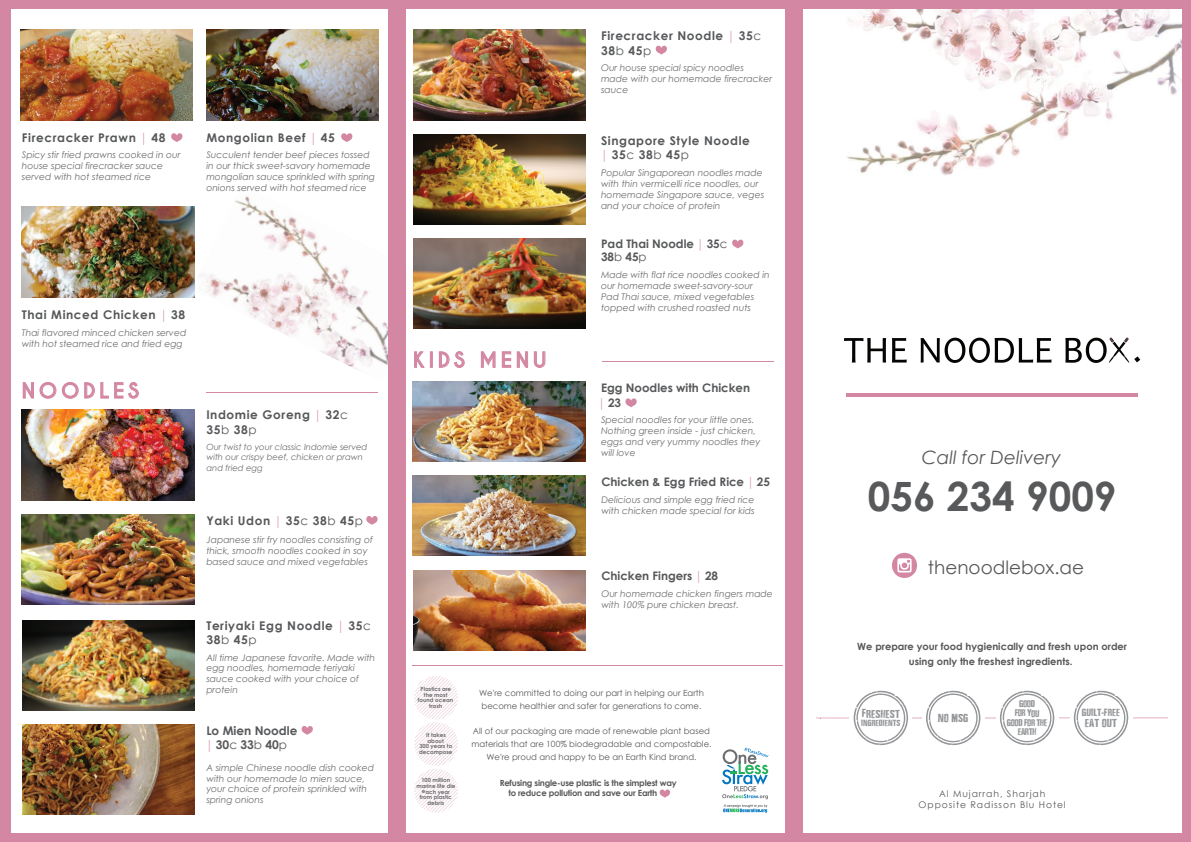
<style>
.page{position:relative;width:1191px;height:842px;background:#fff}
.page>*{position:absolute;margin:0;border:0;box-sizing:border-box;transform-origin:0 0}
.t1{font:700 40.4px "Century Gothic";color:#58595b}
.t2{font:700 19.8px "Caviar Dreams";letter-spacing:.2em;color:#d387a3}
.t3{font:italic 18.4px "Century Gothic";color:#58595b}
.t4{font:18.4px "Century Gothic";color:#58595b}
.t5{font:700 12px/14.4px "Century Gothic";letter-spacing:.05em;color:#57585a}
.t6{font:700 12px/13.9px "Century Gothic";color:#57585a}
.t7{font:700 11.7px/13px "Century Gothic";color:#57585a}
.t8{font:700 9.9px/15.1px "Century Gothic";color:#57585a;text-align:center}
.t9{font:9.5px "Depressionist 3 Revisited";color:#939598}
.t10{font:italic 9.2px/11px "Century Gothic";color:#6c6d70}
.t11{font:9.2px/11px "Century Gothic";letter-spacing:.1em;color:#57585a;text-align:center}
.t12{font:8.5px/12.7px "Century Gothic";color:#57585a}
.t13{font:italic 8.5px/10.2px "Century Gothic";color:#6c6d70}
.t14{font:700 8.5px/10.2px "Century Gothic";letter-spacing:-.025em;color:#57585a}
.t15{font:8.5px "Depressionist 3 Revisited";color:#939598}
.t16{font:7.9px/9.5px "Depressionist 3 Revisited";letter-spacing:-.05em;color:#939598;text-align:center}
.t17{font:7.3px "Depressionist 3 Revisited";color:#939598}
.t18{font:700 5.7px/5.7px "Century Gothic";color:#6c6d70;text-align:center}
.s1{font-family:"Noto Sans";font-weight:300;color:#d387a3}
.s2{font-weight:400}
.s3{font-family:"Headline One HPLHS"}
</style>
<div class="page">
<img style="left:191px;top:185px;width:242px;height:197px">
<svg style="left:844px;top:338px;width:42px;height:24px"></svg>
<svg style="left:892px;top:338px;width:14px;height:24px"></svg>
<svg style="left:920px;top:338px;width:131px;height:25px"></svg>
<svg style="left:1065px;top:338px;width:75px;height:25px"></svg>
<img style="left:847px;top:9px;width:335px;height:166px">
<svg style="left:846px;top:394px;width:291px;height:3px"></svg>
<svg style="left:816px;top:690px;width:351px;height:55px"></svg>
<svg style="left:659px;top:789px;width:11px;height:9px"></svg>
<svg style="left:722px;top:747px;width:46px;height:66px"></svg>
<svg style="left:414px;top:676px;width:44px;height:137px"></svg>
<hr style="left:412px;top:665px;width:370px;height:1px;background:#d387a3">
<img style="left:413px;top:238px;width:172px;height:91px">
<img style="left:206px;top:30px;width:173px;height:90px">
<img style="left:22px;top:207px;width:172px;height:90px">
<img style="left:413px;top:30px;width:172px;height:90px">
<img style="left:413px;top:134px;width:172px;height:90px">
<img style="left:413px;top:570px;width:173px;height:80px">
<hr style="left:206px;top:392px;width:172px;height:1px;background:#d387a3">
<hr style="left:602px;top:361px;width:171px;height:1px;background:#d387a3">
<img style="left:22px;top:410px;width:172px;height:90px">
<img style="left:22px;top:620px;width:173px;height:90px">
<img style="left:22px;top:514px;width:172px;height:90px">
<img style="left:22px;top:724px;width:173px;height:90px">
<svg style="left:23px;top:382px;width:11px;height:16px"></svg>
<svg style="left:40px;top:382px;width:16px;height:16px"></svg>
<svg style="left:62px;top:382px;width:16px;height:16px"></svg>
<svg style="left:85px;top:382px;width:10px;height:16px"></svg>
<svg style="left:101px;top:382px;width:7px;height:16px"></svg>
<svg style="left:114px;top:382px;width:24px;height:16px"></svg>
<svg style="left:414px;top:352px;width:10px;height:15px"></svg>
<svg style="left:430px;top:352px;width:2px;height:15px"></svg>
<svg style="left:439px;top:352px;width:25px;height:16px"></svg>
<svg style="left:481px;top:352px;width:14px;height:15px"></svg>
<svg style="left:502px;top:352px;width:9px;height:15px"></svg>
<svg style="left:517px;top:352px;width:11px;height:15px"></svg>
<svg style="left:534px;top:352px;width:11px;height:16px"></svg>
<img style="left:20px;top:30px;width:173px;height:90px">
<img style="left:413px;top:476px;width:172px;height:80px">
<img style="left:413px;top:381px;width:172px;height:81px">
<svg style="left:171px;top:133px;width:12px;height:9px"></svg>
<svg style="left:341px;top:133px;width:12px;height:9px"></svg>
<svg style="left:366px;top:516px;width:12px;height:9px"></svg>
<svg style="left:301px;top:726px;width:12px;height:9px"></svg>
<svg style="left:892px;top:553px;width:25px;height:25px"></svg>
<div style="left:388px;top:0;width:17px;height:842px;background:#d387a3"></div>
<div style="left:785px;top:0;width:17px;height:842px;background:#d387a3"></div>
<div style="left:1182px;top:0;width:9px;height:842px;background:#d387a3"></div>
<div style="left:0;top:0;width:11px;height:842px;background:#d387a3"></div>
<div style="left:0;top:0;width:1191px;height:9px;background:#d387a3"></div>
<div style="left:0;top:833px;width:1191px;height:9px;background:#d387a3"></div>
<svg style="left:655px;top:45px;width:12px;height:10px"></svg>
<svg style="left:732px;top:239px;width:11px;height:9px"></svg>
<svg style="left:625px;top:398px;width:12px;height:9px"></svg>
<h3 class="t5" style="left:22px;top:129px;width:145px">Firecracker Prawn <span class="s1">|</span> 48</h3>
<p class="t10" style="left:22px;top:149px;width:160px">Spicy stir fried prawns cooked in our house special firecracker sauce served with hot steamed rice</p>
<h3 class="t5" style="left:206px;top:130px;width:130px">Mongolian Beef <span class="s1">|</span> 45</h3>
<p class="t10" style="left:206px;top:149px;width:170px">Succulent tender beef pieces tossed in our thick sweet-savory homemade mongolian sauce sprinkled with spring onions served with hot steamed rice</p>
<h3 class="t5" style="left:22px;top:307px;width:165px">Thai Minced Chicken <span class="s1">|</span> 38</h3>
<p class="t10" style="left:22px;top:327px;width:166px">Thai flavored minced chicken served with hot steamed rice and fried egg</p>
<h2 class="t2" style="left:22px;top:379px;width:118px">NOODLES</h2>
<h3 class="t5" style="left:206px;top:407px;width:143px">Indomie Goreng <span class="s1">|</span> 32<span class="s2">c<br></span>35<span class="s2">b</span> 38<span class="s2">p</span></h3>
<p class="t13" style="left:206px;top:442px;width:162px">Our twist to your classic Indomie served with our crispy beef, chicken or prawn and fried egg</p>
<h3 class="t5" style="left:206px;top:512px;width:158px">Yaki Udon <span class="s1">|</span> 35<span class="s2">c</span> 38<span class="s2">b</span> 45<span class="s2">p</span></h3>
<p class="t10" style="left:206px;top:534px;width:168px">Japanese stir fry noodles consisting of thick, smooth noodles cooked in soy based sauce and mixed vegetables</p>
<h3 class="t5" style="left:206px;top:618px;width:166px">Teriyaki Egg Noodle <span class="s1">|</span> 35<span class="s2">c<br></span>38<span class="s2">b</span> 45<span class="s2">p</span></h3>
<p class="t10" style="left:206px;top:652px;width:170px;line-height:10.6px">All time Japanese favorite. Made with egg noodles, homemade teriyaki sauce cooked with your choice of protein</p>
<h3 class="t6" style="left:206px;top:723px;width:93px">Lo Mien Noodle <span class="s1">|</span> 30<span class="s2">c</span> 33<span class="s2">b</span> 40<span class="s2">p</span></h3>
<p class="t10" style="left:206px;top:762px;width:169px;line-height:10.6px">A simple Chinese noodle dish cooked with our homemade lo mien sauce, your choice of protein sprinkled with spring onions</p>
<h3 class="t5" style="left:601px;top:28px;width:162px">Firecracker Noodle <span class="s1">|</span> 35<span class="s2">c<br></span>38<span class="s2">b</span> 45<span class="s2">p</span></h3>
<p class="t10" style="left:601px;top:62px;width:173px">Our house special spicy noodles made with our homemade firecracker sauce</p>
<h3 class="t5" style="left:601px;top:132px;width:150px">Singapore Style Noodle <span class="s1">|</span> 35<span class="s2">c</span> 38<span class="s2">b</span> 45<span class="s2">p</span></h3>
<p class="t10" style="left:601px;top:167px;width:165px">Popular Singaporean noodles made with thin vermicelli rice noodles, our homemade Singapore sauce, veges and your choice of protein</p>
<p class="t7" style="left:601px;top:237px;width:128px">Pad Thai Noodle <span class="s1">|</span> 35<span class="s2">c<br></span>38<span class="s2">b</span> 45<span class="s2">p</span></p>
<h2 class="t2" style="left:413px;top:348px;width:135px">KIDS MENU</h2>
<p class="t10" style="left:601px;top:269px;width:170px">Made with flat rice noodles cooked in our homemade sweet-savory-sour Pad Thai sauce, mixed vegetables topped with crushed roasted nuts</p>
<p class="t7" style="left:598px;top:379px;width:153px;line-height:15.7px">Egg Noodles with Chicken <span class="s1">|</span> 23</p>
<p class="t10" style="left:601px;top:414px;width:161px">Special noodles for your little ones.<br>Nothing green inside - just chicken, eggs and very yummy noodles they will love</p>
<p class="t7" style="left:601px;top:475px;width:170px">Chicken &amp; Egg Fried Rice <span class="s1">|</span> 25</p>
<p class="t10" style="left:601px;top:494px;width:155px">Delicious and simple egg fried rice with chicken made special for kids</p>
<p class="t7" style="left:601px;top:569px;width:118px">Chicken Fingers <span class="s1">|</span> 28</p>
<p class="t10" style="left:601px;top:588px;width:173px">Our homemade chicken fingers made with 100% pure chicken breast.</p>
<p class="t18" style="left:418px;top:686px;width:37px">Plastics are the most found ocean trash</p>
<p class="t18" style="left:419px;top:732px;width:35px">It takes about<br>300 years to decompose</p>
<p class="t18" style="left:416px;top:777px;width:41px">100 million marine life die each year from plastic debris</p>
<p class="t12" style="left:479px;top:687px;width:226px">We're committed to doing our part in helping our Earth become healthier and safer for generations to come.</p>
<p class="t12" style="left:471px;top:725px;width:242px;text-align:center">All of our packaging are made of renewable plant based materials that are 100% biodegradable and compostable.<br>We're proud and happy to be an Earth Kind brand.</p>
<p class="t14" style="left:508px;top:777px;width:170px;text-indent:-9px">Refusing single-use plastic is the simplest way to reduce pollution and save our Earth</p>
<h3 class="t3" style="left:922px;top:444px;width:141px">Call for Delivery</h3>
<h1 class="t1" style="left:867px;top:465px;width:250px">056 234 9009</h1>
<h3 class="t4" style="left:928px;top:554px;width:158px">thenoodlebox.ae</h3>
<p class="t8" style="left:857px;top:638px;width:271px">We prepare your food hygienically and fresh upon order using only the freshest ingredients.</p>
<p class="t9" style="left:862px;top:709px;width:39px">FRESHEST</p>
<p class="t17" style="left:861px;top:719px;width:41px">INGREDIENTS</p>
<p class="t9" style="left:938px;top:713px;width:32px">NO MSG</p>
<p class="t16" style="left:1006px;top:699px;width:42px">GOOD<br>FOR YOU<br>GOOD FOR THE<br>EARTH</p>
<p class="t15" style="left:1081px;top:708px;width:40px">GUILT<span class="s3">-</span>FREE</p>
<p class="t9" style="left:1085px;top:718px;width:34px">EAT OUT</p>
<p class="t11" style="left:918px;top:788px;width:149px">Al Mujarrah, Sharjah<br>Opposite Radisson Blu Hotel</p>
</div>
